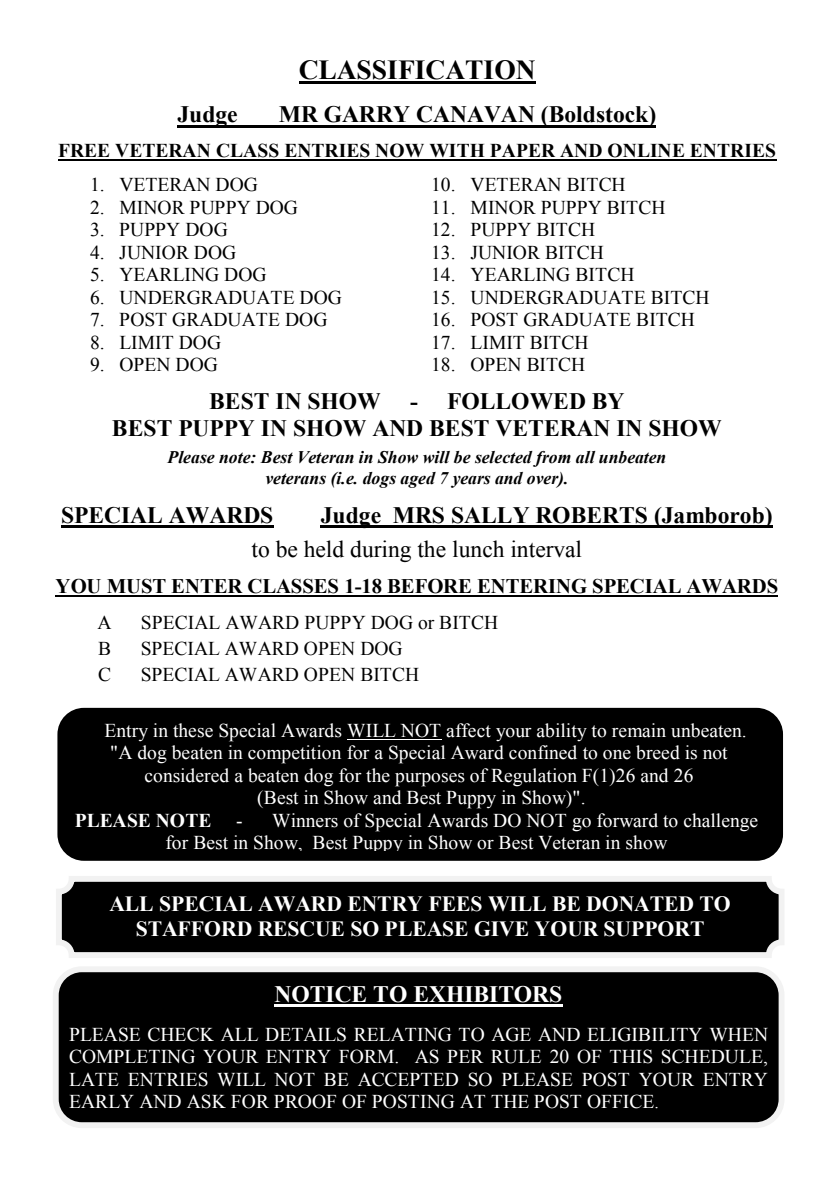
<style>
.page{position:relative;width:840px;height:1191px;background:#fff}
.page>*{position:absolute;margin:0;border:0;box-sizing:border-box;transform-origin:0 0}
.t1{font:700 27.6px "Times New Roman";color:#000}
.t2{font:700 23.6px/27px "Times New Roman";color:#000;text-align:center}
.t3{font:23.6px "Times New Roman";color:#000}
.t4{font:700 23.6px "Times New Roman";color:#fff}
.t5{font:700 21.6px/24.6px "Times New Roman";letter-spacing:-.005em;color:#fff;text-align:center}
.t6{font:700 20.6px "Times New Roman";letter-spacing:-.005em;color:#000}
.t7{font:19.6px/22.6px "Times New Roman";color:#fff}
.t8{font:19.6px "Times New Roman";color:#000}
.t9{font:700 19.6px "Times New Roman";color:#000}
.t10{font:700 19.6px "Times New Roman";color:#fff}
.t11{font:italic 700 17.6px/20.4px "Times New Roman";color:#000;text-align:center}
.s1{font-size:17.6px}
</style>
<div class="page">
<hr style="left:298px;top:82px;width:237px;height:2px;background:#000">
<hr style="left:177px;top:125px;width:479px;height:2px;background:#000">
<hr style="left:58px;top:159px;width:717px;height:2px;background:#000">
<hr style="left:61px;top:525px;width:212px;height:3px;background:#000">
<hr style="left:320px;top:525px;width:452px;height:3px;background:#000">
<hr style="left:56px;top:595px;width:721px;height:2px;background:#000">
<div style="left:57px;top:708px;width:725px;height:152px;background:#000;border:3px solid #000;border-radius:25px"></div>
<hr style="left:347px;top:738px;width:94px;height:1px;background:#fff">
<div style="left:56px;top:876px;width:728px;height:82px;background:#000;border:6px solid #f2f2f2;border-radius:13px"></div>
<div style="left:53px;top:966px;width:731px;height:162px;background:#000;border:6px solid #f2f2f2;border-radius:26px"></div>
<hr style="left:274px;top:1004px;width:288px;height:2px;background:#fff">
<h1 class="t1" style="left:298px;top:50px;width:238px">CLASSIFICATION</h1>
<p class="t2" style="left:177px;top:100px;width:62px">Judge</p>
<p class="t2" style="left:279px;top:100px;width:378px">MR GARRY CANAVAN (Boldstock)</p>
<p class="t9" style="left:58px;top:137px;width:719px">FREE VETERAN CLASS ENTRIES NOW WITH PAPER AND ONLINE ENTRIES</p>
<p class="t8" style="left:90px;top:171px;width:169px">1. VETERAN DOG</p>
<p class="t8" style="left:431px;top:171px;width:196px">10. VETERAN BITCH</p>
<p class="t8" style="left:90px;top:194px;width:209px">2. MINOR PUPPY DOG</p>
<p class="t8" style="left:431px;top:194px;width:236px">11. MINOR PUPPY BITCH</p>
<p class="t8" style="left:90px;top:216px;width:139px">3. PUPPY DOG</p>
<p class="t8" style="left:431px;top:216px;width:165px">12. PUPPY BITCH</p>
<p class="t8" style="left:90px;top:239px;width:148px">4. JUNIOR DOG</p>
<p class="t8" style="left:431px;top:239px;width:174px">13. JUNIOR BITCH</p>
<p class="t8" style="left:90px;top:261px;width:178px">5. YEARLING DOG</p>
<p class="t8" style="left:431px;top:261px;width:205px">14. YEARLING BITCH</p>
<p class="t8" style="left:90px;top:284px;width:253px">6. UNDERGRADUATE DOG</p>
<p class="t8" style="left:431px;top:284px;width:280px">15. UNDERGRADUATE BITCH</p>
<p class="t8" style="left:90px;top:307px;width:239px">7. POST GRADUATE DOG</p>
<p class="t8" style="left:431px;top:307px;width:265px">16. POST GRADUATE BITCH</p>
<p class="t8" style="left:90px;top:329px;width:133px">8. LIMIT DOG</p>
<p class="t8" style="left:431px;top:329px;width:159px">17. LIMIT BITCH</p>
<p class="t8" style="left:90px;top:352px;width:129px">9. OPEN DOG</p>
<p class="t8" style="left:431px;top:352px;width:156px">18. OPEN BITCH</p>
<p class="t2" style="left:112px;top:387px;width:611px">BEST IN SHOW - FOLLOWED BY<br>BEST PUPPY IN SHOW AND BEST VETERAN IN SHOW</p>
<p class="t11" style="left:167px;top:447px;width:500px">Please note: Best Veteran in Show will be selected from all unbeaten veterans (i.e. dogs aged 7 years and over).</p>
<p class="t2" style="left:61px;top:501px;width:214px">SPECIAL AWARDS</p>
<p class="t2" style="left:320px;top:501px;width:453px">Judge MRS SALLY ROBERTS (Jamborob)</p>
<p class="t3" style="left:251px;top:533px;width:332px">to be held during the lunch interval</p>
<p class="t6" style="left:56px;top:571px;width:723px">YOU MUST ENTER CLASSES 1-18 BEFORE ENTERING SPECIAL AWARDS</p>
<p class="t8" style="left:97px;top:609px;width:16px">A</p>
<p class="t8" style="left:141px;top:609px;width:358px">SPECIAL AWARD PUPPY DOG or BITCH</p>
<p class="t8" style="left:98px;top:635px;width:15px">B</p>
<p class="t8" style="left:141px;top:635px;width:263px">SPECIAL AWARD OPEN DOG</p>
<p class="t8" style="left:98px;top:661px;width:15px">C</p>
<p class="t8" style="left:141px;top:661px;width:280px">SPECIAL AWARD OPEN BITCH</p>
<p class="t7" style="left:105px;top:718px;width:643px">Entry in these Special Awards WILL NOT affect your ability to remain unbeaten.</p>
<p class="t7" style="left:110px;top:740px;width:618px">"A dog beaten in competition for a Special Award confined to one breed is not</p>
<p class="t7" style="left:144px;top:763px;width:550px">considered a beaten dog for the purposes of Regulation F(1)26 and 26</p>
<p class="t7" style="left:257px;top:786px;width:330px">(Best in Show and Best Puppy in Show)".</p>
<p class="t10" style="left:75px;top:806px;width:138px">PLEASE NOTE</p>
<p class="t7" style="left:165px;top:808px;width:594px;text-indent:70px">- Winners of Special Awards DO NOT go forward to challenge for Best in Show, Best Puppy in Show or Best Veteran in show</p>
<p class="t5" style="left:109px;top:891px;width:622px">ALL SPECIAL AWARD ENTRY FEES WILL BE DONATED TO<br>STAFFORD RESCUE SO PLEASE GIVE YOUR SUPPORT</p>
<p class="t4" style="left:274px;top:977px;width:289px">NOTICE TO EXHIBITORS</p>
<p class="t7" style="left:69px;top:1022px;width:700px;text-align:justify">PLEASE CHECK ALL DETAILS RELATING TO AGE AND ELIGIBILITY WHEN COMPLETING YOUR ENTRY FORM. AS PER RULE 20 OF THIS SCHEDULE, LATE ENTRIES WILL NOT BE ACCEPTED SO PLEASE POST YOUR ENTRY EARLY AND ASK FOR PROOF OF POSTING AT THE POST OFFICE<span class="s1">.</span></p>
</div>
